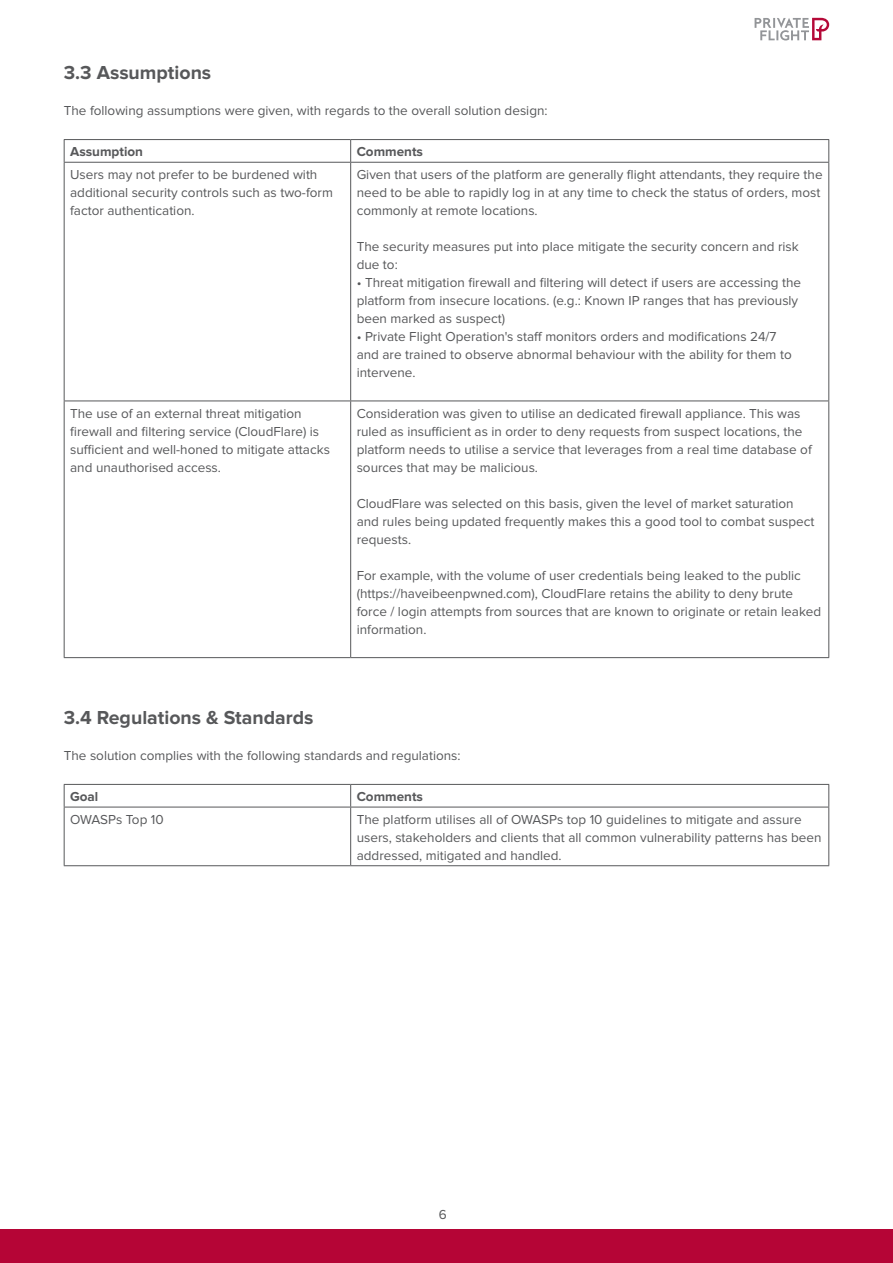
<style>
.page{position:relative;width:893px;height:1263px;background:#fff}
.page>*{position:absolute;margin:0;border:0;box-sizing:border-box;transform-origin:0 0}
.t1{font:700 19.5px "Proxima Nova";color:#57585a}
.t2{font:13.5px/18px "Proxima Nova";color:#57585a}
.t3{font:700 13.5px "Proxima Nova";color:#57585a}
</style>
<div class="page">
<div style="left:0;top:1229px;width:893px;height:34px;background:#b50536"></div>
<svg style="left:755px;top:18px;width:74px;height:22px"></svg>
<hr style="left:64px;top:139px;width:287px;height:1px;background:#57585a">
<svg style="left:64px;top:140px;width:1px;height:22px"></svg>
<hr style="left:351px;top:139px;width:478px;height:1px;background:#57585a">
<svg style="left:350px;top:140px;width:1px;height:22px"></svg>
<svg style="left:828px;top:140px;width:1px;height:22px"></svg>
<hr style="left:64px;top:162px;width:287px;height:1px;background:#57585a">
<hr style="left:64px;top:163px;width:1px;height:238px;background:#57585a">
<hr style="left:351px;top:162px;width:478px;height:1px;background:#57585a">
<hr style="left:350px;top:163px;width:1px;height:238px;background:#57585a">
<hr style="left:828px;top:163px;width:1px;height:238px;background:#57585a">
<hr style="left:64px;top:401px;width:287px;height:1px;background:#57585a">
<hr style="left:64px;top:401px;width:1px;height:256px;background:#57585a">
<hr style="left:351px;top:401px;width:478px;height:1px;background:#57585a">
<hr style="left:350px;top:401px;width:1px;height:256px;background:#57585a">
<hr style="left:828px;top:401px;width:1px;height:256px;background:#57585a">
<hr style="left:64px;top:657px;width:287px;height:1px;background:#57585a">
<hr style="left:351px;top:657px;width:478px;height:1px;background:#57585a">
<hr style="left:64px;top:784px;width:287px;height:1px;background:#57585a">
<svg style="left:64px;top:785px;width:1px;height:22px"></svg>
<hr style="left:351px;top:784px;width:478px;height:1px;background:#57585a">
<svg style="left:350px;top:785px;width:1px;height:22px"></svg>
<svg style="left:828px;top:785px;width:1px;height:22px"></svg>
<hr style="left:351px;top:807px;width:478px;height:1px;background:#57585a">
<hr style="left:828px;top:807px;width:1px;height:58px;background:#57585a">
<hr style="left:351px;top:865px;width:478px;height:1px;background:#57585a">
<hr style="left:64px;top:807px;width:287px;height:1px;background:#57585a">
<hr style="left:64px;top:807px;width:1px;height:58px;background:#57585a">
<hr style="left:350px;top:807px;width:1px;height:58px;background:#57585a">
<hr style="left:64px;top:865px;width:287px;height:1px;background:#57585a">
<p class="t1" style="left:64px;top:64px;width:149px">3.3 Assumptions</p>
<p class="t2" style="left:64px;top:102px;width:485px">The following assumptions were given, with regards to the overall solution design:</p>
<p class="t3" style="left:70px;top:146px;width:74px">Assumption</p>
<p class="t3" style="left:357px;top:146px;width:68px">Comments</p>
<p class="t2" style="left:70px;top:166px;width:264px">Users may not prefer to be burdened with additional security controls such as two-form factor authentication.</p>
<p class="t2" style="left:357px;top:166px;width:467px">Given that users of the platform are generally flight attendants, they require the need to be able to rapidly log in at any time to check the status of orders, most commonly at remote locations.</p>
<p class="t2" style="left:357px;top:238px;width:444px">The security measures put into place mitigate the security concern and risk due to:</p>
<p class="t2" style="left:357px;top:274px;width:446px">• Threat mitigation firewall and filtering will detect if users are accessing the platform from insecure locations. (e.g.: Known IP ranges that has previously been marked as suspect)</p>
<p class="t2" style="left:357px;top:328px;width:437px">• Private Flight Operation's staff monitors orders and modifications 24/7 and are trained to observe abnormal behaviour with the ability for them to intervene.</p>
<p class="t2" style="left:70px;top:405px;width:261px">The use of an external threat mitigation firewall and filtering service (CloudFlare) is sufficient and well-honed to mitigate attacks and unauthorised access.</p>
<p class="t2" style="left:357px;top:405px;width:457px">Consideration was given to utilise an dedicated firewall appliance. This was ruled as insufficient as in order to deny requests from suspect locations, the platform needs to utilise a service that leverages from a real time database of sources that may be malicious.</p>
<p class="t2" style="left:357px;top:495px;width:459px">CloudFlare was selected on this basis, given the level of market saturation and rules being updated frequently makes this a good tool to combat suspect requests.</p>
<p class="t2" style="left:357px;top:567px;width:466px">For example, with the volume of user credentials being leaked to the public (https://haveibeenpwned.com), CloudFlare retains the ability to deny brute force / login attempts from sources that are known to originate or retain leaked information.</p>
<p class="t1" style="left:64px;top:709px;width:251px">3.4 Regulations &amp; Standards</p>
<p class="t2" style="left:64px;top:747px;width:398px">The solution complies with the following standards and regulations:</p>
<p class="t3" style="left:70px;top:790px;width:30px">Goal</p>
<p class="t3" style="left:357px;top:790px;width:68px">Comments</p>
<p class="t2" style="left:70px;top:811px;width:95px">OWASPs Top 10</p>
<p class="t2" style="left:357px;top:811px;width:466px">The platform utilises all of OWASPs top 10 guidelines to mitigate and assure users, stakeholders and clients that all common vulnerability patterns has been addressed, mitigated and handled.</p>
<p class="t2" style="left:439px;top:1206px;width:9px">6</p>
</div>
